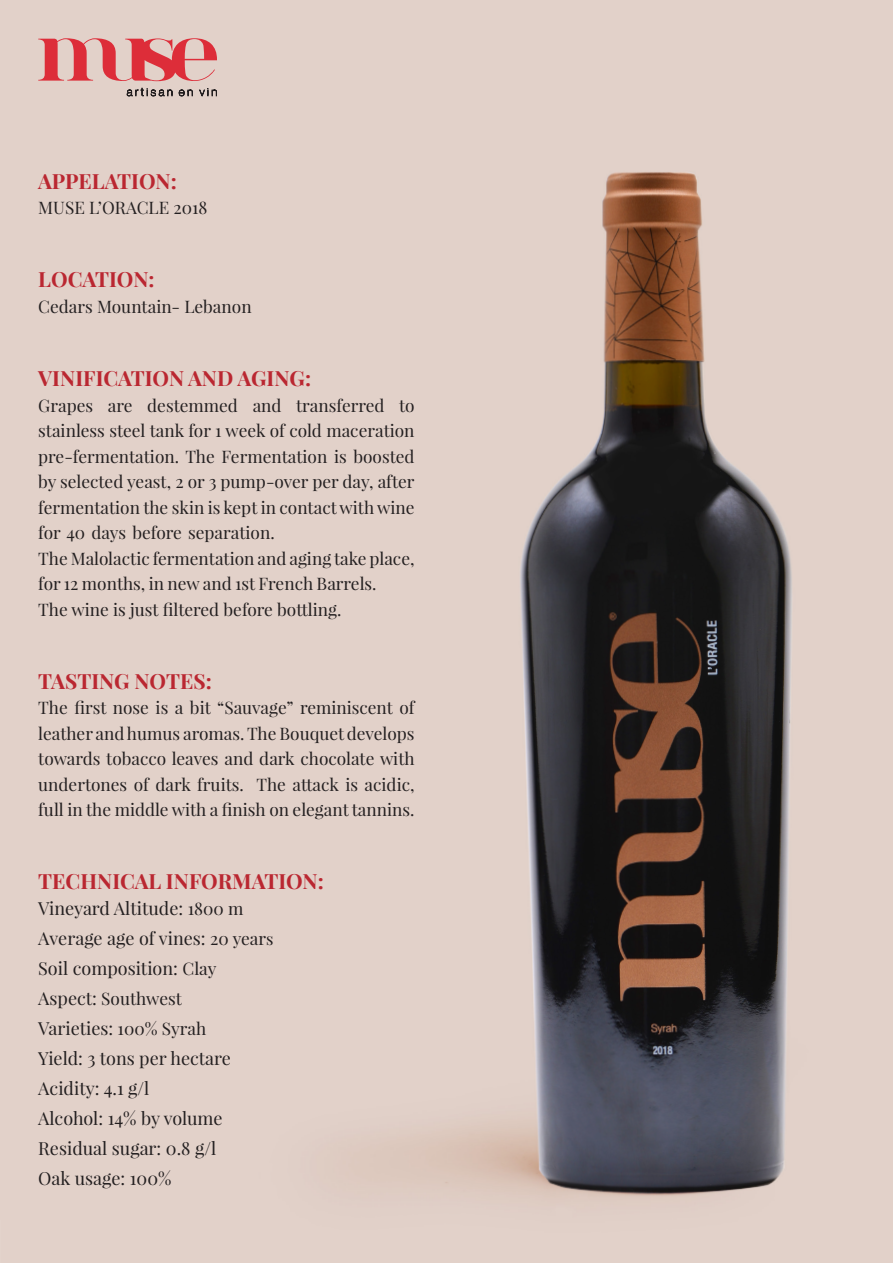
<style>
.page{position:relative;width:893px;height:1263px;background:#fff}
.page>*{position:absolute;margin:0;border:0;box-sizing:border-box;transform-origin:0 0}
.t1{font:700 21px "Playfair Display";color:#ba2731}
.t2{font:18px "Playfair Display";color:#231f20}
.t3{font:17.25px/25.5px "Playfair Display";color:#231f20;text-align:justify}
.s1{font-size:17.25px}
.s2{font-size:16.5px}
.s3{font-size:18px}
</style>
<div class="page">
<img style="left:0;top:0;width:893px;height:1263px">
<svg style="left:38px;top:38px;width:179px;height:43px"></svg>
<svg style="left:127px;top:88px;width:46px;height:9px"></svg>
<svg style="left:179px;top:89px;width:14px;height:7px"></svg>
<svg style="left:199px;top:88px;width:18px;height:10px"></svg>
<p class="t1" style="left:38px;top:167px;width:140px">APPELATION:</p>
<p class="t3" style="left:38px;top:195px;width:171px">MUSE L’ORACLE 2018</p>
<p class="t1" style="left:38px;top:266px;width:118px">LOCATION:</p>
<p class="t3" style="left:38px;top:293px;width:215px">Cedars Mountain- Lebanon</p>
<p class="t1" style="left:38px;top:365px;width:274px">VINIFICATION AND AGING:</p>
<p class="t3" style="left:38px;top:392px;width:378px">Grapes are destemmed and transferred to stainless steel tank for 1 week of cold maceration pre-fermentation. The Fermentation is boosted by selected yeast, 2 or 3 pump-over per day, after fermentation the skin is kept in contact with wine for 40 days before separation.</p>
<p class="t3" style="left:38px;top:545px;width:378px">The Malolactic fermentation and aging take place, for 12 months, in new and 1st French Barrels.</p>
<p class="t3" style="left:38px;top:596px;width:305px">The wine is just filtered before bottling.</p>
<p class="t1" style="left:38px;top:668px;width:175px">TASTING NOTES:</p>
<p class="t3" style="left:38px;top:695px;width:378px">The first nose is a bit “Sauvage” reminiscent of leather and humus aromas. The Bouquet develops towards tobacco leaves and dark chocolate with undertones of dark fruits. The attack is acidic, full in the middle with a finish on elegant tannins.</p>
<p class="t1" style="left:38px;top:868px;width:287px">TECHNICAL INFORMATION:</p>
<p class="t2" style="left:38px;top:897px;width:207px">Vineyard Altitude: <span class="s1">1800 m</span></p>
<p class="t2" style="left:38px;top:927px;width:237px">Average age of vines: <span class="s1">20 year</span><span class="s2">s</span></p>
<p class="t2" style="left:38px;top:957px;width:180px">Soil composition: <span class="s1">Clay</span></p>
<p class="t3" style="left:38px;top:986px;width:145px"><span class="s3">Aspect:</span> Southwest</p>
<p class="t2" style="left:38px;top:1017px;width:169px">Varieties: <span class="s1">100% Syrah</span></p>
<p class="t2" style="left:38px;top:1047px;width:194px">Yield: 3 tons per hectare</p>
<p class="t2" style="left:38px;top:1077px;width:113px">Acidity: 4.1 g/l</p>
<p class="t2" style="left:38px;top:1107px;width:186px">Alcohol: 14% by volume</p>
<p class="t2" style="left:38px;top:1137px;width:179px">Residual sugar: 0.8 g/l</p>
<p class="t2" style="left:38px;top:1167px;width:135px">Oak usage: 100%</p>
</div>
